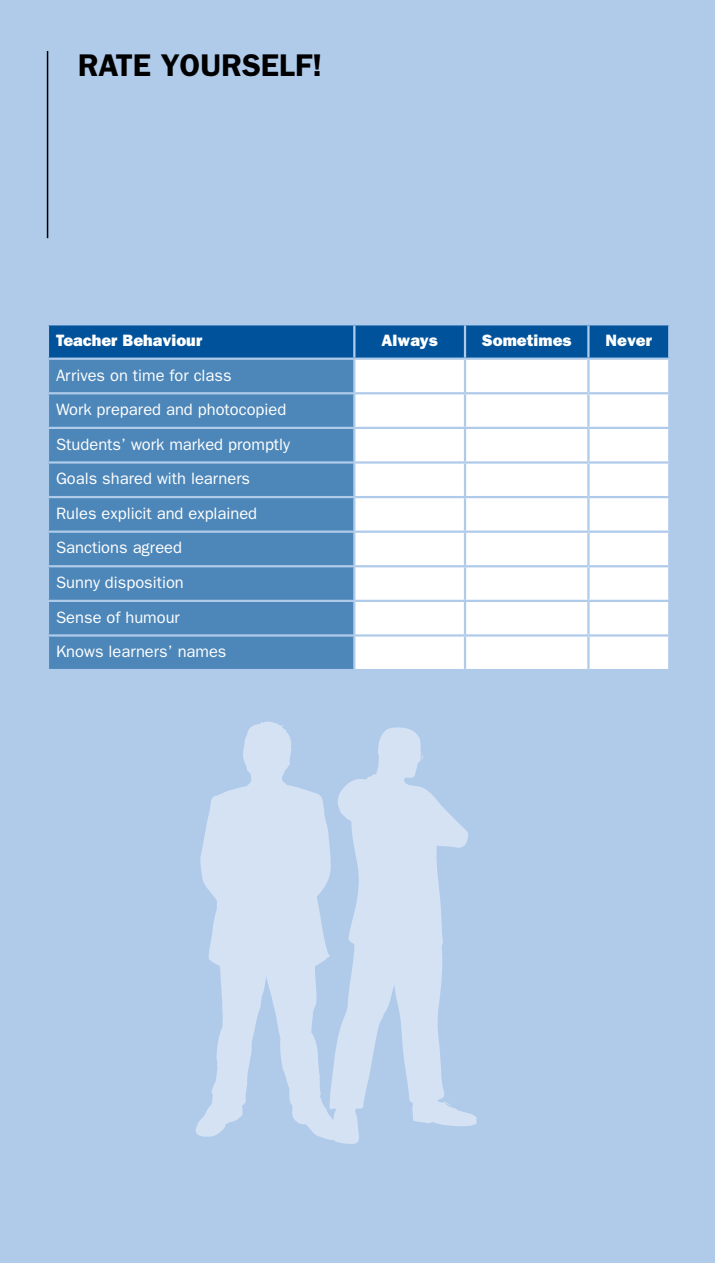
<style>
.page{position:relative;width:715px;height:1263px;background:#fff}
.page>*{position:absolute;margin:0;border:0;box-sizing:border-box;transform-origin:0 0}
.t1{font:600 31.5px "Franklin Gothic";color:#000}
.t2{font:16.5px/34.7px "Franklin Gothic";color:#fff}
.t3{font:800 16.5px "Franklin Gothic";color:#fff}
</style>
<div class="page">
<div style="left:0;top:0;width:714px;height:1263px;background:#b0cbea"></div>
<hr style="left:47px;top:51px;width:1px;height:187px;background:#000">
<div style="left:49px;top:325px;width:619px;height:33px;background:#00539b"></div>
<div style="left:49px;top:360px;width:304px;height:309px;background:#4d87b9"></div>
<svg style="left:355px;top:360px;width:313px;height:309px;background:#fbfcfe"></svg>
<hr style="left:353px;top:325px;width:2px;height:33px;background:#b0cbea">
<hr style="left:463px;top:325px;width:3px;height:33px;background:#b0cbea">
<hr style="left:587px;top:325px;width:2px;height:33px;background:#b0cbea">
<hr style="left:463px;top:360px;width:3px;height:32px;background:#b0cbea">
<hr style="left:587px;top:360px;width:2px;height:32px;background:#b0cbea">
<hr style="left:47px;top:392px;width:307px;height:2px;background:#b0cbea">
<hr style="left:354px;top:392px;width:111px;height:2px;background:#b0cbea">
<hr style="left:465px;top:392px;width:123px;height:2px;background:#b0cbea">
<hr style="left:463px;top:394px;width:3px;height:33px;background:#b0cbea">
<hr style="left:588px;top:392px;width:82px;height:2px;background:#b0cbea">
<hr style="left:587px;top:394px;width:2px;height:33px;background:#b0cbea">
<hr style="left:47px;top:427px;width:307px;height:2px;background:#b0cbea">
<hr style="left:354px;top:427px;width:111px;height:2px;background:#b0cbea">
<hr style="left:465px;top:427px;width:123px;height:2px;background:#b0cbea">
<hr style="left:463px;top:429px;width:3px;height:32px;background:#b0cbea">
<hr style="left:588px;top:427px;width:82px;height:2px;background:#b0cbea">
<hr style="left:587px;top:429px;width:2px;height:32px;background:#b0cbea">
<hr style="left:47px;top:461px;width:307px;height:3px;background:#b0cbea">
<hr style="left:354px;top:461px;width:111px;height:3px;background:#b0cbea">
<hr style="left:465px;top:461px;width:123px;height:3px;background:#b0cbea">
<hr style="left:463px;top:464px;width:3px;height:32px;background:#b0cbea">
<hr style="left:588px;top:461px;width:82px;height:3px;background:#b0cbea">
<hr style="left:587px;top:464px;width:2px;height:32px;background:#b0cbea">
<hr style="left:47px;top:496px;width:307px;height:2px;background:#b0cbea">
<hr style="left:354px;top:496px;width:111px;height:2px;background:#b0cbea">
<hr style="left:465px;top:496px;width:123px;height:2px;background:#b0cbea">
<hr style="left:463px;top:498px;width:3px;height:32px;background:#b0cbea">
<hr style="left:588px;top:496px;width:82px;height:2px;background:#b0cbea">
<hr style="left:587px;top:498px;width:2px;height:32px;background:#b0cbea">
<hr style="left:47px;top:530px;width:307px;height:3px;background:#b0cbea">
<hr style="left:354px;top:530px;width:111px;height:3px;background:#b0cbea">
<hr style="left:465px;top:530px;width:123px;height:3px;background:#b0cbea">
<hr style="left:463px;top:533px;width:3px;height:32px;background:#b0cbea">
<hr style="left:588px;top:530px;width:82px;height:3px;background:#b0cbea">
<hr style="left:587px;top:533px;width:2px;height:32px;background:#b0cbea">
<hr style="left:47px;top:565px;width:307px;height:2px;background:#b0cbea">
<hr style="left:354px;top:565px;width:111px;height:2px;background:#b0cbea">
<hr style="left:465px;top:565px;width:123px;height:2px;background:#b0cbea">
<hr style="left:463px;top:567px;width:3px;height:33px;background:#b0cbea">
<hr style="left:588px;top:565px;width:82px;height:2px;background:#b0cbea">
<hr style="left:587px;top:567px;width:2px;height:33px;background:#b0cbea">
<hr style="left:47px;top:600px;width:307px;height:2px;background:#b0cbea">
<hr style="left:354px;top:600px;width:111px;height:2px;background:#b0cbea">
<hr style="left:465px;top:600px;width:123px;height:2px;background:#b0cbea">
<hr style="left:463px;top:602px;width:3px;height:32px;background:#b0cbea">
<hr style="left:588px;top:600px;width:82px;height:2px;background:#b0cbea">
<hr style="left:587px;top:602px;width:2px;height:32px;background:#b0cbea">
<hr style="left:47px;top:634px;width:307px;height:3px;background:#b0cbea">
<hr style="left:354px;top:634px;width:111px;height:3px;background:#b0cbea">
<hr style="left:465px;top:634px;width:123px;height:3px;background:#b0cbea">
<hr style="left:463px;top:637px;width:3px;height:32px;background:#b0cbea">
<hr style="left:588px;top:634px;width:82px;height:3px;background:#b0cbea">
<hr style="left:587px;top:637px;width:2px;height:32px;background:#b0cbea">
<svg style="left:338px;top:727px;width:138px;height:417px;fill:#d5e2f4"></svg>
<svg style="left:196px;top:721px;width:144px;height:421px;fill:#d5e2f4"></svg>
<h1 class="t1" style="left:78px;top:47px;width:40px">RATE</h1>
<h1 class="t1" style="left:161px;top:47px;width:39px">YOURSELF</h1>
<h1 class="t1" style="left:312px;top:47px;width:12px">!</h1>
<p class="t3" style="left:56px;top:331px;width:148px">Teacher Behaviour</p>
<p class="t3" style="left:381px;top:331px;width:58px">Always</p>
<p class="t3" style="left:482px;top:331px;width:91px">Sometimes</p>
<p class="t3" style="left:605px;top:331px;width:48px">Never</p>
<p class="t2" style="left:56px;top:357px;width:235px">Arrives on time for class<br>Work prepared and photocopied<br>Students’ work marked promptly<br>Goals shared with learners<br>Rules explicit and explained<br>Sanctions agreed<br>Sunny disposition<br>Sense of humour<br>Knows learners’ names</p>
</div>
